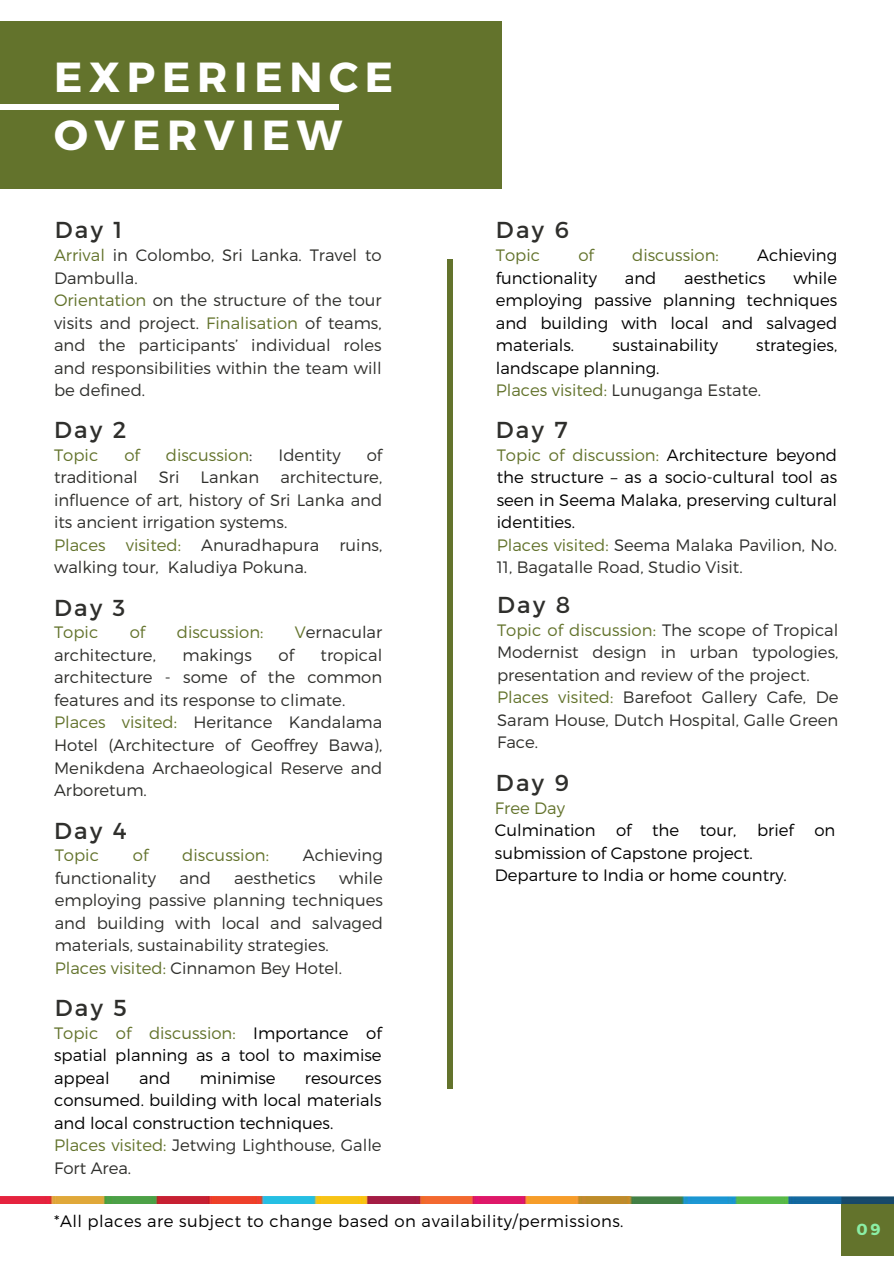
<style>
.page{position:relative;width:894px;height:1264px;background:#fff}
.page>*{position:absolute;margin:0;border:0;box-sizing:border-box;transform-origin:0 0}
.t1{font:700 42px/58.5px "Montserrat";letter-spacing:.16em;color:#fff}
.t2{font:23.1px "Montserrat";letter-spacing:.1em;color:#2f2f2c}
.t3{font:300 16.5px/22.5px "Montserrat";color:#2f2f2c}
.t4{font:300 16.5px/22.5px "Montserrat";color:#000}
.t5{font:300 16.5px "Montserrat";color:#63732c}
.t6{font:300 16.5px "Montserrat";letter-spacing:.03em;color:#000}
.t7{font:700 16.05px "Montserrat";color:#8beea5}
.s1{color:#63732c}
.s2{color:#2f2f2c}
</style>
<div class="page">
<div style="left:0;top:21px;width:501px;height:168px;background:#63732c"></div>
<hr style="left:0;top:105px;width:261px;height:4px;background:#fff">
<hr style="left:56px;top:105px;width:282px;height:4px;background:#fff">
<div style="left:841px;top:1203px;width:52px;height:52px;background:#63732c"></div>
<img style="left:0;top:1196px;width:893px;height:7px">
<div style="left:447px;top:259px;width:5px;height:829px;background:#63732c"></div>
<h1 class="t1" style="left:54px;top:45px;width:340px">EXPERIENCE<br>OVERVIEW</h1>
<h2 class="t2" style="left:55px;top:215px;width:69px">Day 1</h2>
<p class="t3" style="left:54px;top:243px;width:329px"><span class="s1">Arrival</span> in Colombo, Sri Lanka. Travel to<br>Dambulla.<br><span class="s1">Orientation</span> on the structure of the tour visits and project. <span class="s1">Finalisation</span> of teams, and the participants’ individual roles and responsibilities within the team will be defined.</p>
<h2 class="t2" style="left:54px;top:415px;width:74px">Day 2</h2>
<p class="t5" style="left:54px;top:444px;width:46px">Topic</p>
<p class="t5" style="left:124px;top:444px;width:17px">of</p>
<p class="t5" style="left:166px;top:444px;width:88px">discussion<span class="s2">:</span></p>
<p class="t3" style="left:278px;top:443px;width:64px">Identity</p>
<p class="t3" style="left:366px;top:443px;width:17px">of</p>
<p class="t3" style="left:54px;top:465px;width:85px">traditional</p>
<p class="t3" style="left:159px;top:465px;width:22px">Sri</p>
<p class="t3" style="left:200px;top:465px;width:60px">Lankan</p>
<p class="t3" style="left:54px;top:465px;width:329px;text-indent:226px">architecture, influence of art, history of Sri Lanka and its ancient irrigation systems.<br><span class="s1">Places visited:</span> Anuradhapura ruins, walking tour, Kaludiya Pokuna.</p>
<h2 class="t2" style="left:54px;top:592px;width:73px">Day 3</h2>
<p class="t5" style="left:54px;top:622px;width:46px">Topic</p>
<p class="t5" style="left:130px;top:622px;width:17px">of</p>
<p class="t5" style="left:177px;top:622px;width:88px">discussion:</p>
<p class="t3" style="left:295px;top:620px;width:89px"><span class="s1">V</span>ernacular</p>
<p class="t3" style="left:54px;top:643px;width:103px">architecture,</p>
<p class="t3" style="left:182px;top:643px;width:71px">makings</p>
<p class="t3" style="left:278px;top:643px;width:17px">of</p>
<p class="t3" style="left:54px;top:643px;width:329px;text-indent:266px">tropical architecture - some of the common features and its response to climate.<br><span class="s1">Places visited:</span> Heritance Kandalama<br>Hotel (Architecture of Geoffrey Bawa),<br>Menikdena Archaeological Reserve and<br>Arboretum.</p>
<h2 class="t2" style="left:54px;top:815px;width:74px">Day 4</h2>
<p class="t5" style="left:55px;top:844px;width:46px">Topic</p>
<p class="t5" style="left:133px;top:844px;width:17px">of</p>
<p class="t5" style="left:182px;top:844px;width:88px">discussion:</p>
<p class="t3" style="left:303px;top:843px;width:82px">Achieving</p>
<p class="t3" style="left:55px;top:865px;width:103px">functionality</p>
<p class="t3" style="left:179px;top:865px;width:33px">and</p>
<p class="t3" style="left:234px;top:865px;width:83px">aesthetics</p>
<p class="t3" style="left:55px;top:865px;width:329px;text-indent:284px">while employing passive planning techniques and building with local and salvaged materials, sustainability strategies.<br><span class="s1">Places visited:</span> Cinnamon Bey Hotel.</p>
<h2 class="t2" style="left:55px;top:992px;width:74px">Day 5</h2>
<p class="t4" style="left:54px;top:1020px;width:329px;text-align:justify"><span class="s1">Topic of discussion:</span> Importance of spatial planning as a tool to maximise appeal</p>
<p class="t4" style="left:139px;top:1065px;width:33px">and</p>
<p class="t4" style="left:200px;top:1065px;width:77px">minimise</p>
<p class="t4" style="left:54px;top:1065px;width:329px;text-indent:251px">resources consumed. building with local materials and local construction techniques.<br><span class="s1">Places visited:</span> <span class="s2">Jetwing Lighthouse, Galle<br>Fort Area.</span></p>
<h2 class="t2" style="left:495px;top:215px;width:74px">Day 6</h2>
<p class="t5" style="left:495px;top:244px;width:46px">Topic</p>
<p class="t5" style="left:578px;top:244px;width:17px">of</p>
<p class="t5" style="left:632px;top:244px;width:88px">discussion:</p>
<p class="t4" style="left:757px;top:243px;width:82px">Achieving</p>
<p class="t4" style="left:495px;top:266px;width:103px">functionality</p>
<p class="t4" style="left:624px;top:266px;width:33px">and</p>
<p class="t4" style="left:684px;top:266px;width:83px">aesthetics</p>
<p class="t4" style="left:495px;top:266px;width:343px;text-align:justify;text-indent:297px">while employing passive planning techniques and building with local and salvaged materials.</p>
<p class="t4" style="left:612px;top:333px;width:107px">sustainability</p>
<p class="t4" style="left:756px;top:333px;width:82px">strategies,</p>
<p class="t4" style="left:495px;top:356px;width:267px">landscape planning.<br><span class="s1">Places visited:</span> <span class="s2">Lunuganga Estate.</span></p>
<h2 class="t2" style="left:495px;top:415px;width:73px">Day 7</h2>
<p class="t4" style="left:496px;top:443px;width:342px"><span class="s1">Topic of discussion:</span> Architecture beyond the structure – as a socio-cultural tool as seen in Seema Malaka, preserving cultural identities.<br><span class="s1">Places visited:</span> <span class="s2">Seema Malaka Pavilion, No.<br>11, Bagatalle Road, Studio Visit.</span></p>
<h2 class="t2" style="left:497px;top:590px;width:75px">Day 8</h2>
<p class="t3" style="left:497px;top:618px;width:343px"><span class="s1">Topic of discussion:</span> The scope of Tropical Modernist design in urban typologies, presentation and review of the project.<br><span class="s1">Places visited:</span> Barefoot Gallery Cafe, De Saram House, Dutch Hospital, Galle Green Face.</p>
<h2 class="t2" style="left:495px;top:767px;width:74px">Day 9</h2>
<p class="t5" style="left:494px;top:797px;width:72px">Free Day</p>
<p class="t4" style="left:494px;top:818px;width:342px">Culmination of the tour, brief on submission of Capstone project.<br>Departure to India or home country.</p>
<p class="t6" style="left:54px;top:1210px;width:571px">*All places are subject to change based on availability/permissions.</p>
<p class="t7" style="left:856px;top:1218px;width:25px">09</p>
</div>
